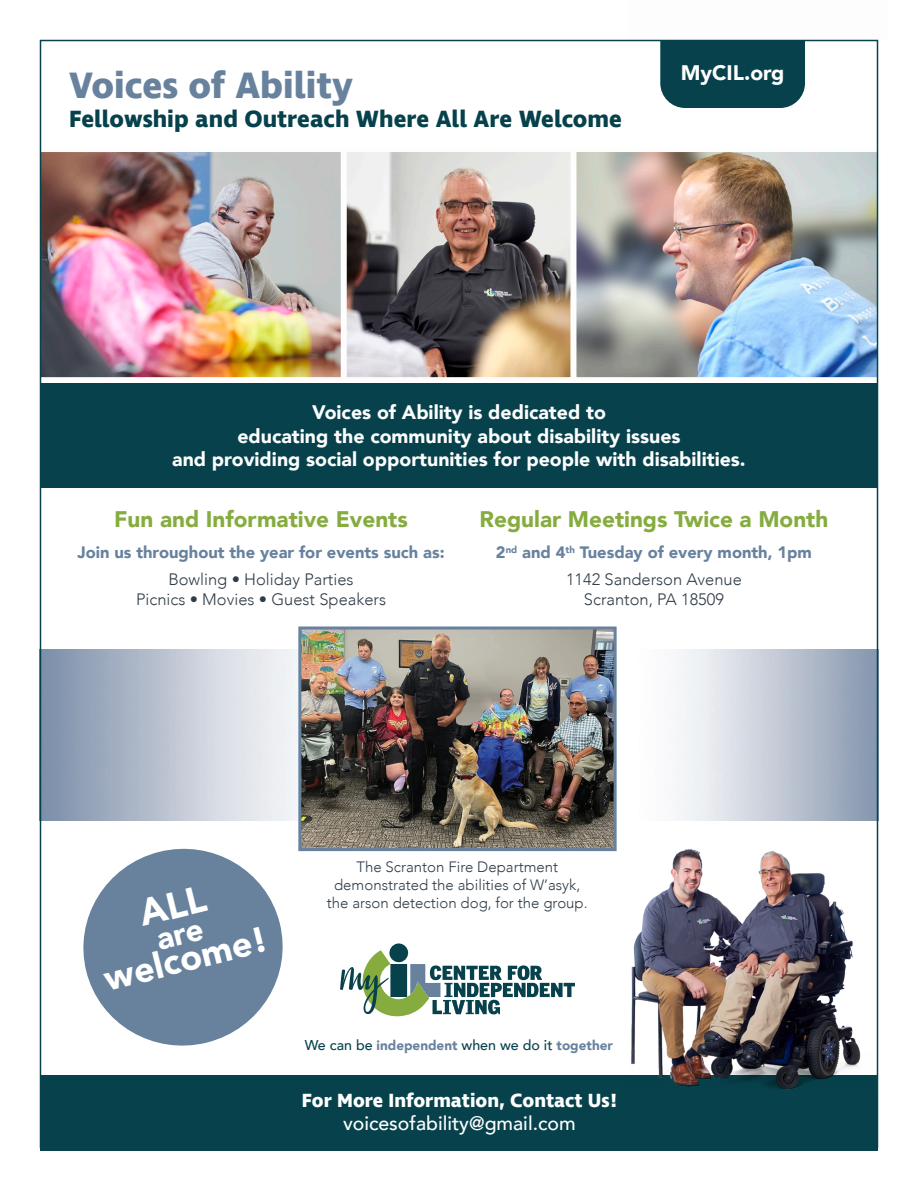
<style>
.page{position:relative;width:918px;height:1188px;background:#fff}
.page>*{position:absolute;margin:0;border:0;box-sizing:border-box;transform-origin:0 0}
.t1{font:700 37.5px "Ingra";color:#68829e}
.t2{font:900 36px "Avenir";color:#fff}
.t3{font:700 24px "Ingra";color:#07424c}
.t4{font:900 22.5px "Avenir";color:#86ac40}
.t5{font:900 21px "Avenir";color:#fff}
.t6{font:900 19.5px "Avenir";color:#fdfdfd}
.t7{font:700 19.5px "Ingra";color:#fff}
.t8{font:500 19.5px "Avenir";color:#fff}
.t9{font:300 16.5px "Avenir";color:#303d48}
.t10{font:900 16.5px "Avenir";color:#68829e}
.t11{font:300 15px "Avenir";color:#303d48}
.t12{font:900 13.5px "Avenir";color:#68829e}
.s1{font-weight:500;font-size:14.25px;color:#07424c}
</style>
<div class="page">
<div style="left:40px;top:384px;width:838px;height:104px;background:#07424c"></div>
<img style="left:43px;top:153px;width:297px;height:223px">
<div style="left:37px;top:149px;width:307px;height:231px;border:3px solid #fdfdfd"></div>
<div style="left:660px;top:12px;width:145px;height:96px;background:#07424c;border-radius:25px"></div>
<div style="left:629px;top:0;width:259px;height:40px;background:#fdfdfd"></div>
<div style="left:40px;top:1075px;width:838px;height:75px;background:#07424c"></div>
<img style="left:577px;top:153px;width:298px;height:223px">
<div style="left:573px;top:149px;width:308px;height:231px;border:3px solid #fdfdfd"></div>
<svg style="left:340px;top:944px;width:235px;height:72px"></svg>
<img style="left:348px;top:153px;width:221px;height:223px">
<div style="left:344px;top:149px;width:229px;height:231px;border:3px solid #fdfdfd"></div>
<img style="left:302px;top:631px;width:311px;height:216px">
<div style="left:298px;top:627px;width:319px;height:224px;border:3px solid #68829e"></div>
<img style="left:612px;top:846px;width:249px;height:244px">
<svg style="left:83px;top:848px;width:200px;height:198px;fill:#68829e"></svg>
<div style="left:136px;top:884px;width:72px;height:66px;background:#68829e"></div>
<p class="t1" style="left:69px;top:62px;width:286px">Voices of Ability</p>
<p class="t3" style="left:69px;top:104px;width:554px">Fellowship and Outreach Where All Are Welcome</p>
<p class="t5" style="left:681px;top:54px;width:105px">MyCIL.org</p>
<p class="t6" style="left:312px;top:396px;width:295px">Voices of Ability is dedicated to</p>
<p class="t6" style="left:237px;top:419px;width:445px">educating the community about disability issues</p>
<p class="t6" style="left:172px;top:443px;width:575px">and providing social opportunities for people with disabilities.</p>
<p class="t4" style="left:114px;top:500px;width:295px">Fun and Informative Events</p>
<p class="t10" style="left:77px;top:538px;width:369px">Join us throughout the year for events such as:</p>
<p class="t9" style="left:168px;top:570px;width:187px">Bowling • Holiday Parties</p>
<p class="t9" style="left:136px;top:589px;width:252px">Picnics • Movies • Guest Speakers</p>
<p class="t4" style="left:480px;top:500px;width:350px">Regular Meetings Twice a Month</p>
<p class="t10" style="left:496px;top:538px;width:318px">2<sup>nd</sup> and 4<sup>th</sup> Tuesday of every month, 1pm</p>
<p class="t9" style="left:566px;top:570px;width:177px">1142 Sanderson Avenue</p>
<p class="t9" style="left:584px;top:589px;width:142px">Scranton, PA 18509</p>
<p class="t2" style="left:97px;top:949px;width:169px;rotate:-14deg">welcome!</p>
<p class="t11" style="left:356px;top:858px;width:203px">The Scranton Fire Department</p>
<p class="t11" style="left:334px;top:876px;width:248px">demonstrated the abilities of W’asyk,</p>
<p class="t11" style="left:327px;top:894px;width:262px">the arson detection dog, for the group.</p>
<p class="t12" style="left:305px;top:1034px;width:310px"><span class="s1">We can be</span> independent <span class="s1">when we do it</span> together</p>
<p class="t7" style="left:302px;top:1088px;width:316px">For More Information, Contact Us!</p>
<p class="t8" style="left:343px;top:1107px;width:234px">voicesofability@gmail.com</p>
</div>
